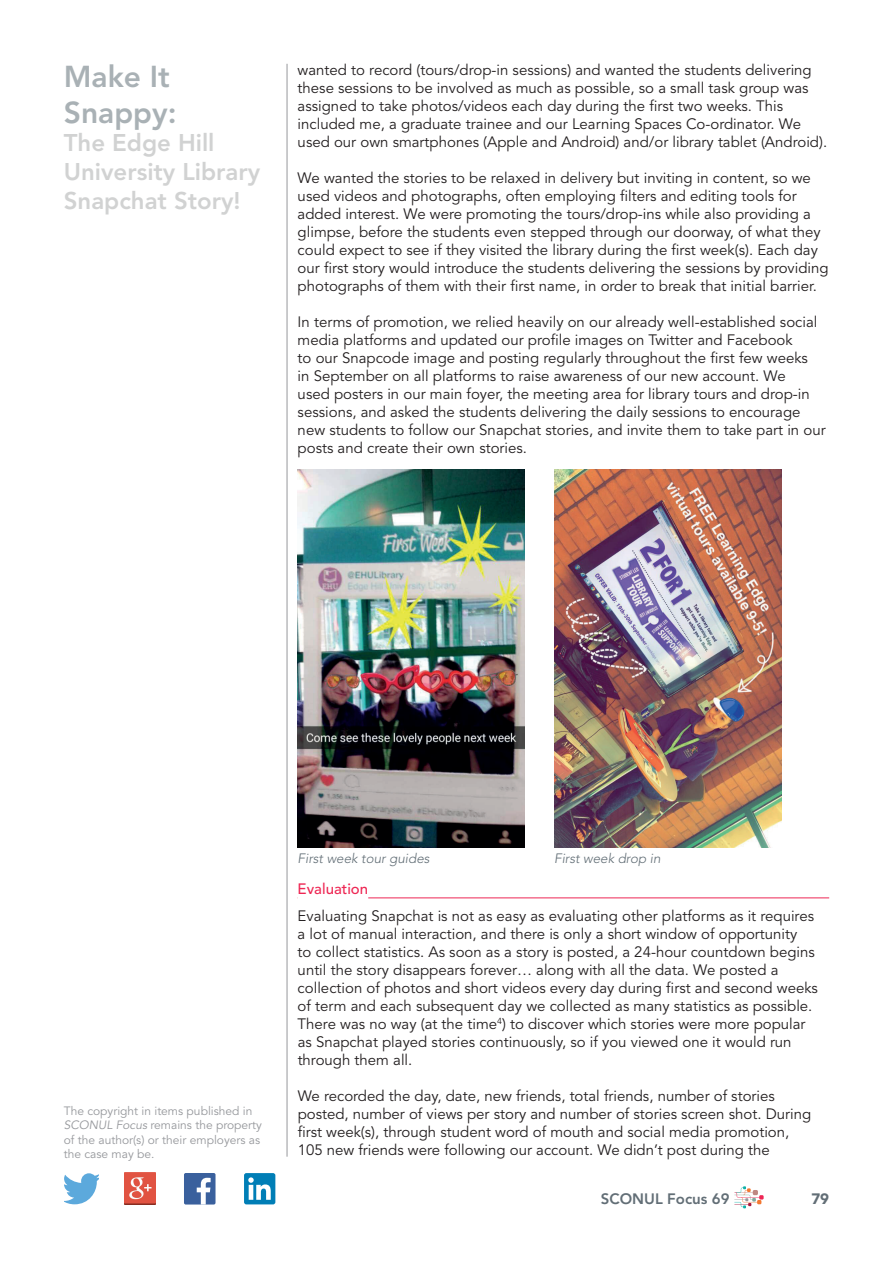
<style>
.page{position:relative;width:893px;height:1263px;background:#fff}
.page>*{position:absolute;margin:0;border:0;box-sizing:border-box;transform-origin:0 0}
.t1{font:800 30px/36px "Avenir";color:#a9b1b5}
.t2{font:800 24px/28.8px "Avenir";color:#d1d2d2}
.t3{font:15px/18px "Avenir";color:#231f20}
.t4{font:800 15px "Avenir";color:#626e76}
.t5{font:500 15px "Avenir";color:#ee2754}
.t6{font:900 15px "Avenir";color:#626e76}
.t7{font:italic 300 13.5px "Avenir";color:#626e76}
.t8{font:12px/14.4px "Avenir";color:#96989c}
.s1{font-style:italic}
</style>
<div class="page">
<svg style="left:64px;top:1173px;width:35px;height:31px"></svg>
<img style="left:124px;top:1173px;width:32px;height:32px">
<div style="left:184px;top:1173px;width:32px;height:31px;background:#3a609d;border-radius:2px"></div>
<svg style="left:197px;top:1178px;width:14px;height:26px"></svg>
<div style="left:244px;top:1173px;width:31px;height:31px;background:#007eb6;border-radius:2px"></div>
<svg style="left:248px;top:1177px;width:23px;height:23px"></svg>
<hr style="left:287px;top:64px;width:1px;height:1093px;background:#96989c">
<svg style="left:734px;top:1186px;width:30px;height:22px"></svg>
<hr style="left:298px;top:897px;width:531px;height:1px;background:#ee2754">
<div style="left:298px;top:885px;width:70px;height:17px;background:#fff"></div>
<img style="left:555px;top:469px;width:227px;height:378px">
<img style="left:298px;top:469px;width:227px;height:378px">
<h1 class="t1" style="left:64px;top:58px;width:114px">Make It<br>Snappy:</h1>
<h2 class="t2" style="left:64px;top:129px;width:198px">The Edge Hill<br>University Library<br>Snapchat Story!</h2>
<p class="t3" style="left:298px;top:61px;width:531px">wanted to record (tours/drop-in sessions) and wanted the students delivering these sessions to be involved as much as possible, so a small task group was assigned to take photos/videos each day during the first two weeks. This included me, a graduate trainee and our Learning Spaces Co-ordinator. We used our own smartphones (Apple and Android) and/or library tablet (Android).</p>
<p class="t3" style="left:298px;top:169px;width:532px">We wanted the stories to be relaxed in delivery but inviting in content, so we used videos and photographs, often employing filters and editing tools for added interest. We were promoting the tours/drop-ins while also providing a glimpse, before the students even stepped through our doorway, of what they could expect to see if they visited the library during the first week(s). Each day our first story would introduce the students delivering the sessions by providing photographs of them with their first name, in order to break that initial barrier.</p>
<p class="t3" style="left:298px;top:313px;width:529px">In terms of promotion, we relied heavily on our already well-established social media platforms and updated our profile images on Twitter and Facebook<br>to our Snapcode image and posting regularly throughout the first few weeks<br>in September on all platforms to raise awareness of our new account. We<br>used posters in our main foyer, the meeting area for library tours and drop-in sessions, and asked the students delivering the daily sessions to encourage new students to follow our Snapchat stories, and invite them to take part in our posts and create their own stories.</p>
<p class="t8" style="left:64px;top:1104px;width:200px">The copyright in items published in<br><span class="s1">SCONUL Focus</span> remains the property of the author(s) or their employers as the case may be.</p>
<p class="t7" style="left:298px;top:851px;width:134px">First week tour guides</p>
<p class="t7" style="left:554px;top:851px;width:108px">First week drop in</p>
<p class="t5" style="left:298px;top:880px;width:72px">Evaluation</p>
<p class="t3" style="left:298px;top:907px;width:522px">Evaluating Snapchat is not as easy as evaluating other platforms as it requires a lot of manual interaction, and there is only a short window of opportunity<br>to collect statistics. As soon as a story is posted, a 24-hour countdown begins until the story disappears forever… along with all the data. We posted a collection of photos and short videos every day during first and second weeks of term and each subsequent day we collected as many statistics as possible.<br>There was no way (at the time<sup>4</sup>) to discover which stories were more popular as Snapchat played stories continuously, so if you viewed one it would run through them all.</p>
<p class="t3" style="left:298px;top:1087px;width:515px">We recorded the day, date, new friends, total friends, number of stories posted, number of views per story and number of stories screen shot. During first week(s), through student word of mouth and social media promotion, 105 new friends were following our account. We didn’t post during the</p>
<p class="t4" style="left:601px;top:1190px;width:130px">SCONUL Focus 69</p>
<p class="t6" style="left:811px;top:1190px;width:19px">79</p>
</div>
